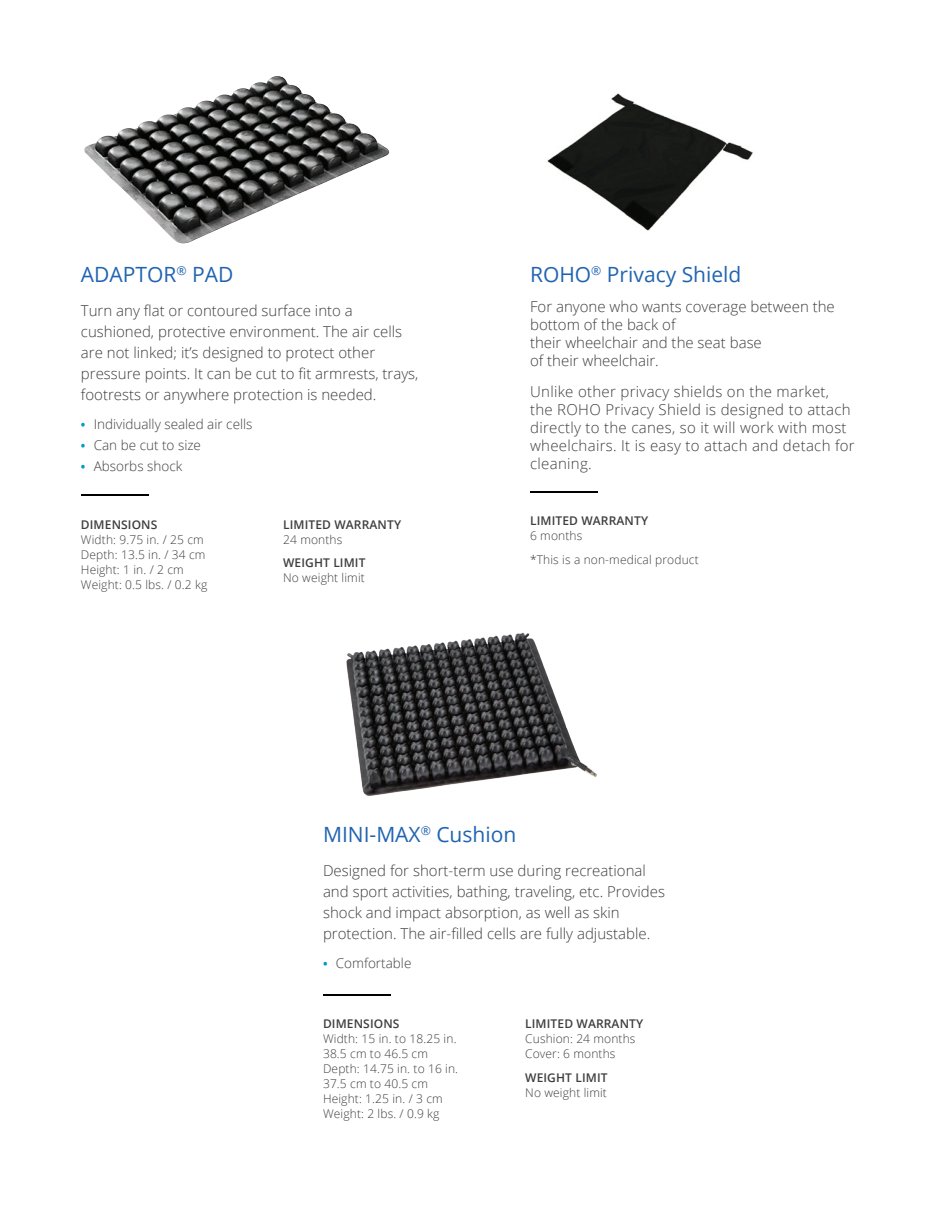
<style>
.page{position:relative;width:944px;height:1214px;background:#fff}
.page>*{position:absolute;margin:0;border:0;box-sizing:border-box;transform-origin:0 0}
.Body_Copy{font:21px "Open Sans";color:#2064b1}
.Body_Copy-2{font:300 15px/21px "Open Sans";color:#3e3e3f}
.Body_Copy-3{font:300 15px/18px "Open Sans";letter-spacing:.02em;color:#3e3e3f}
.t1{font:300 13.5px "Open Sans";color:#3e3e3f}
.t2{font:300 12px/15px "Open Sans";letter-spacing:.01em;color:#3e3e3f}
.Dimensions{font:600 12px/15px "Open Sans";letter-spacing:.01em;color:#3e3e3f}
.s1{font-weight:700;font-size:12px;color:#009bc8}
.s2{font-weight:300}
.s3{font-weight:600}
</style>
<div class="page">
<img style="left:84px;top:76px;width:306px;height:167px">
<hr style="left:81px;top:494px;width:67px;height:2px;background:#000">
<img style="left:346px;top:632px;width:251px;height:164px">
<hr style="left:323px;top:993px;width:67px;height:2px;background:#000">
<img style="left:547px;top:93px;width:206px;height:138px">
<hr style="left:530px;top:491px;width:67px;height:1px;background:#000">
<p class="Body_Copy" style="left:81px;top:260px;width:154px">ADAPTOR<sup>®</sup> PAD</p>
<p class="Body_Copy-2" style="left:81px;top:299px;width:339px">Turn any flat or contoured surface into a cushioned, protective environment. The air cells are not linked; it’s designed to protect other pressure points. It can be cut to fit armrests, trays, footrests or anywhere protection is needed.</p>
<p class="t1" style="left:81px;top:415px;width:173px"><span class="s1">•</span> Individually sealed air cells</p>
<p class="t1" style="left:81px;top:436px;width:122px"><span class="s1">•</span> Can be cut to size</p>
<p class="t1" style="left:81px;top:456px;width:103px"><span class="s1">•</span> Absorbs shock</p>
<p class="Body_Copy" style="left:530px;top:260px;width:213px">ROHO<sup>®</sup> Privacy Shield</p>
<p class="Body_Copy-2" style="left:530px;top:297px;width:306px;line-height:18px">For anyone who wants coverage between the bottom of the back of<br>their wheelchair and the seat base<br>of their wheelchair.</p>
<p class="Body_Copy-3" style="left:530px;top:382px;width:326px">Unlike other privacy shields on the market, the ROHO Privacy Shield is designed to attach directly to the canes, so it will work with most wheelchairs. It is easy to attach and detach for cleaning.</p>
<p class="Dimensions" style="left:81px;top:516px;width:78px">DIMENSIONS</p>
<p class="t2" style="left:81px;top:531px;width:124px">Width: 9.75 in. / 25 cm</p>
<p class="t2" style="left:81px;top:546px;width:126px">Depth: 13.5 in. / 34 cm</p>
<p class="t2" style="left:81px;top:561px;width:104px">Height: 1 in. / 2 cm</p>
<p class="t2" style="left:81px;top:576px;width:128px">Weight: 0.5 lbs. / 0.2 kg</p>
<p class="Dimensions" style="left:283px;top:516px;width:119px">LIMITED WARRANTY<br><span class="s2">24 months</span></p>
<p class="Dimensions" style="left:283px;top:555px;width:84px">WEIGHT LIMIT</p>
<p class="t2" style="left:283px;top:570px;width:83px">No weight limit</p>
<p class="Dimensions" style="left:530px;top:513px;width:119px">LIMITED WARRANTY<br><span class="s2">6 months</span></p>
<p class="t2" style="left:530px;top:551px;width:170px">*This is a non-medical product</p>
<p class="Body_Copy" style="left:323px;top:820px;width:195px">MINI-MAX<sup>®</sup> Cushion</p>
<p class="Body_Copy-2" style="left:323px;top:859px;width:343px">Designed for short-term use during recreational and sport activities, bathing, traveling, etc. Provides shock and impact absorption, as well as skin protection. The air-filled cells are fully adjustable.</p>
<p class="t1" style="left:323px;top:954px;width:90px"><span class="s1">•</span> Comfortable</p>
<p class="Dimensions" style="left:323px;top:1016px;width:78px">DIMENSIONS</p>
<p class="t2" style="left:323px;top:1031px;width:135px">Width: 15 in. to 18.25 in.<br>38.5 cm to 46.5 cm</p>
<p class="t2" style="left:323px;top:1061px;width:137px">Depth: 14.75 in. to 16 in.<br>37.5 cm to 40.5 cm</p>
<p class="t2" style="left:323px;top:1091px;width:121px">Height: 1.25 in. / 3 cm</p>
<p class="t2" style="left:323px;top:1106px;width:118px">Weight: 2 lbs. / 0.9 kg</p>
<p class="t2" style="left:525px;top:1016px;width:119px"><span class="s3">LIMITED WARRANTY<br></span>Cushion: 24 months</p>
<p class="t2" style="left:525px;top:1046px;width:92px">Cover: 6 months</p>
<p class="Dimensions" style="left:525px;top:1069px;width:84px">WEIGHT LIMIT</p>
<p class="t2" style="left:525px;top:1084px;width:83px">No weight limit</p>
</div>
